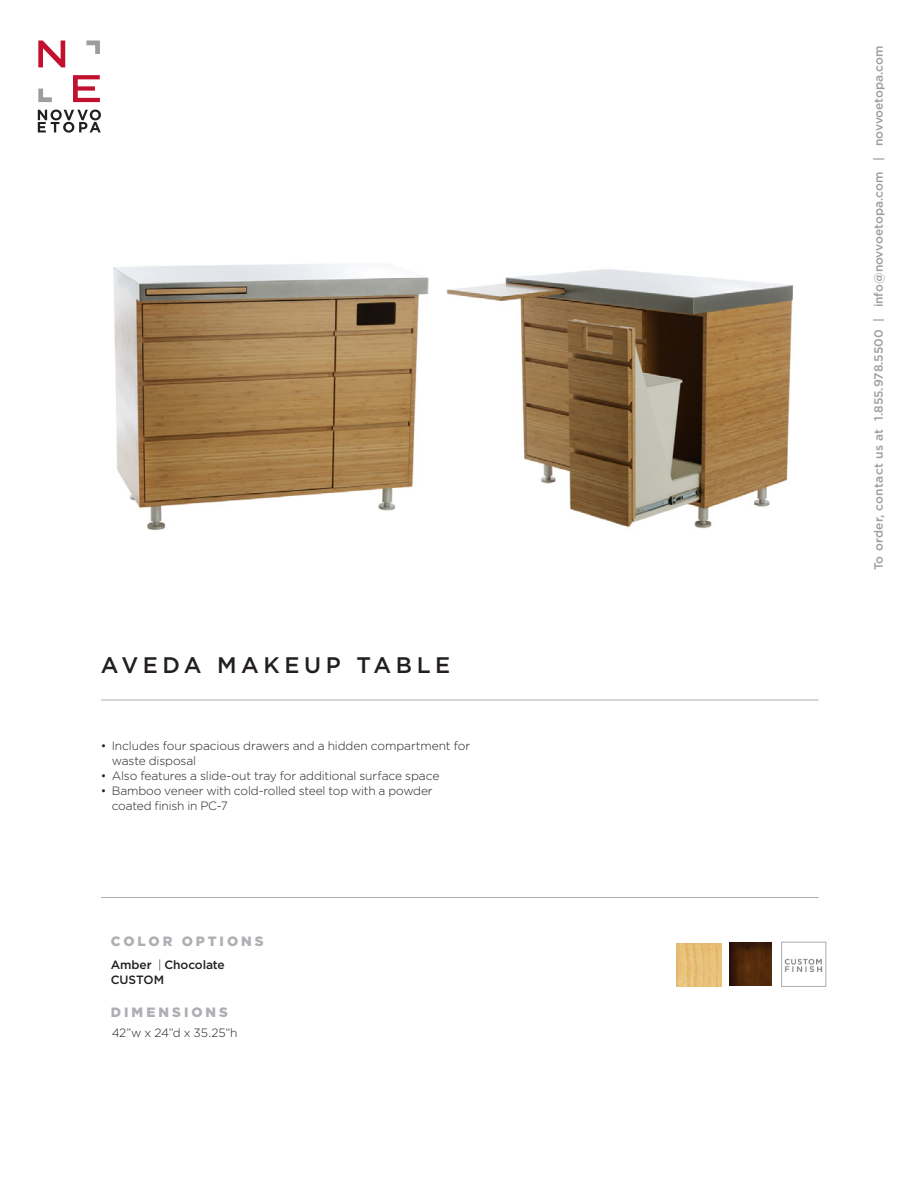
<style>
.page{position:relative;width:918px;height:1188px;background:#fff}
.page>*{position:absolute;margin:0;border:0;box-sizing:border-box;transform-origin:0 0}
.t1{font:500 22.5px "Gotham";letter-spacing:.2em;color:#231f20}
.t2{font:900 13.5px "Gotham";letter-spacing:.22em;color:#adafb2}
.t3{font:300 12px/15px "Gotham";letter-spacing:-.01em;color:#231f20}
.t4{font:500 12px "Gotham";color:#9d9d9f}
.t5{font:500 12px "Gotham";letter-spacing:-.005em;color:#231f20}
.s1{font-weight:300}
</style>
<div class="page">
<svg style="left:38px;top:40px;width:27px;height:27px"></svg>
<svg style="left:73px;top:75px;width:27px;height:27px"></svg>
<svg style="left:38px;top:110px;width:63px;height:23px"></svg>
<svg style="left:86px;top:40px;width:14px;height:14px"></svg>
<svg style="left:38px;top:89px;width:14px;height:13px"></svg>
<hr style="left:101px;top:897px;width:718px;height:1px;background:#adafb2">
<hr style="left:101px;top:700px;width:718px;height:1px;background:#adafb2">
<img style="left:113px;top:264px;width:316px;height:266px">
<img style="left:446px;top:269px;width:347px;height:260px">
<img style="left:730px;top:943px;width:42px;height:43px">
<img style="left:784px;top:958px;width:39px;height:14px">
<div style="left:781px;top:942px;width:45px;height:45px;border:1px solid #adafb2"></div>
<img style="left:676px;top:943px;width:45px;height:44px">
<p class="t1" style="left:101px;top:652px;width:351px">AVEDA MAKEUP TABLE</p>
<p class="t3" style="left:112px;top:738px;width:360px;text-indent:-11px">• Includes four spacious drawers and a hidden compartment for waste disposal</p>
<p class="t3" style="left:101px;top:768px;width:340px">• Also features a slide-out tray for additional surface space</p>
<p class="t3" style="left:101px;top:783px;width:333px">• Bamboo veneer with cold-rolled steel top with a powder</p>
<p class="t3" style="left:112px;top:798px;width:118px">coated finish in PC-7</p>
<p class="t2" style="left:111px;top:932px;width:154px">COLOR OPTIONS</p>
<p class="t5" style="left:111px;top:958px;width:115px">Amber <span class="s1">|</span> Chocolate</p>
<p class="t5" style="left:111px;top:973px;width:55px">CUSTOM</p>
<p class="t2" style="left:111px;top:1003px;width:119px">DIMENSIONS</p>
<p class="t3" style="left:112px;top:1025px;width:127px">42”w x 24”d x 35.25”h</p>
<p class="t4" style="left:872px;top:570px;width:526px;rotate:-90deg">To order, contact us at 1.855.978.5500 | info@novvoetopa.com | novvoetopa.com</p>
</div>
